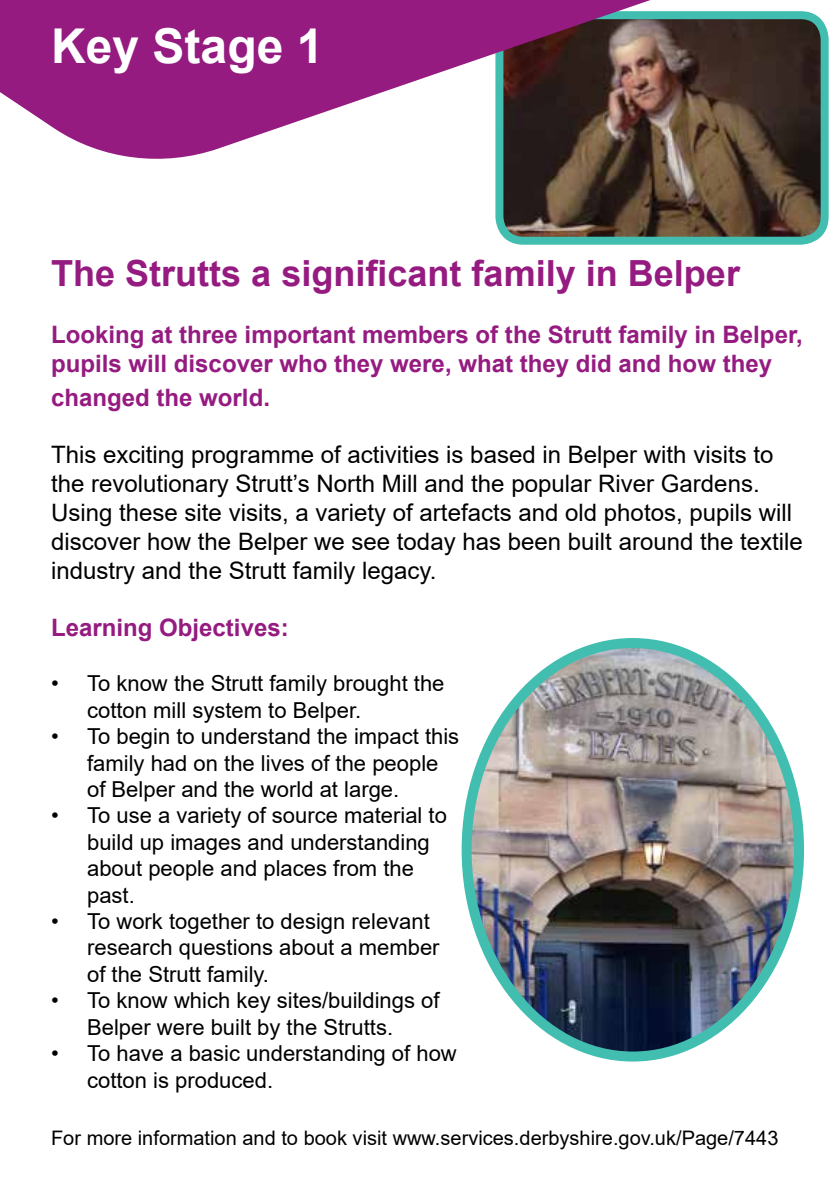
<style>
.page{position:relative;width:840px;height:1191px;background:#fff}
.page>*{position:absolute;margin:0;border:0;box-sizing:border-box;transform-origin:0 0}
.t1{font:700 48px "Arial";color:#fff}
.t2{font:700 36px "Arial";color:#951b81}
.t3{font:24px/28.8px "Arial";color:#000}
.t4{font:700 24px/28.8px "Arial";color:#951b81}
.t5{font:22px/26.4px "Arial";color:#000}
.t6{font:20px "Arial";color:#000}
</style>
<div class="page">
<img style="left:504px;top:20px;width:315px;height:216px">
<div style="left:495px;top:11px;width:333px;height:234px;border:8px solid #42beb1;border-radius:24px"></div>
<svg style="left:0;top:0;width:699px;height:159px;fill:#951b81"></svg>
<img style="left:472px;top:643px;width:326px;height:413px">
<div style="left:461px;top:638px;width:342px;height:423px;border:10px solid #42beb1;border-radius:50%"></div>
<h1 class="t1" style="left:51px;top:13px;width:274px">Key Stage 1</h1>
<h2 class="t2" style="left:51px;top:248px;width:690px">The Strutts a significant family in Belper</h2>
<p class="t4" style="left:51px;top:321px;width:752px">Looking at three important members of the Strutt family in Belper, pupils will discover who they were, what they did and how they</p>
<p class="t4" style="left:51px;top:383px;width:220px">changed the world.</p>
<p class="t3" style="left:51px;top:440px;width:753px">This exciting programme of activities is based in Belper with visits to the revolutionary Strutt’s North Mill and the popular River Gardens.<br>Using these site visits, a variety of artefacts and old photos, pupils will discover how the Belper we see today has been built around the textile industry and the Strutt family legacy.</p>
<p class="t4" style="left:51px;top:613px;width:239px">Learning Objectives:</p>
<p class="t5" style="left:87px;top:670px;width:359px;text-indent:-36px">• To know the Strutt family brought the cotton mill system to Belper.</p>
<p class="t5" style="left:87px;top:723px;width:373px;text-indent:-36px">• To begin to understand the impact this family had on the lives of the people of Belper and the world at large.</p>
<p class="t5" style="left:87px;top:802px;width:361px;text-indent:-36px">• To use a variety of source material to build up images and understanding about people and places from the past.</p>
<p class="t5" style="left:87px;top:908px;width:354px;text-indent:-36px">• To work together to design relevant research questions about a member of the Strutt family.</p>
<p class="t5" style="left:51px;top:987px;width:390px;text-align:center">• To know which key sites/buildings of<br>Belper were built by the Strutts.</p>
<p class="t5" style="left:87px;top:1040px;width:371px;text-indent:-36px">• To have a basic understanding of how cotton is produced.</p>
<p class="t6" style="left:51px;top:1124px;width:728px">For more information and to book visit www.services.derbyshire.gov.uk/Page/7443</p>
</div>
